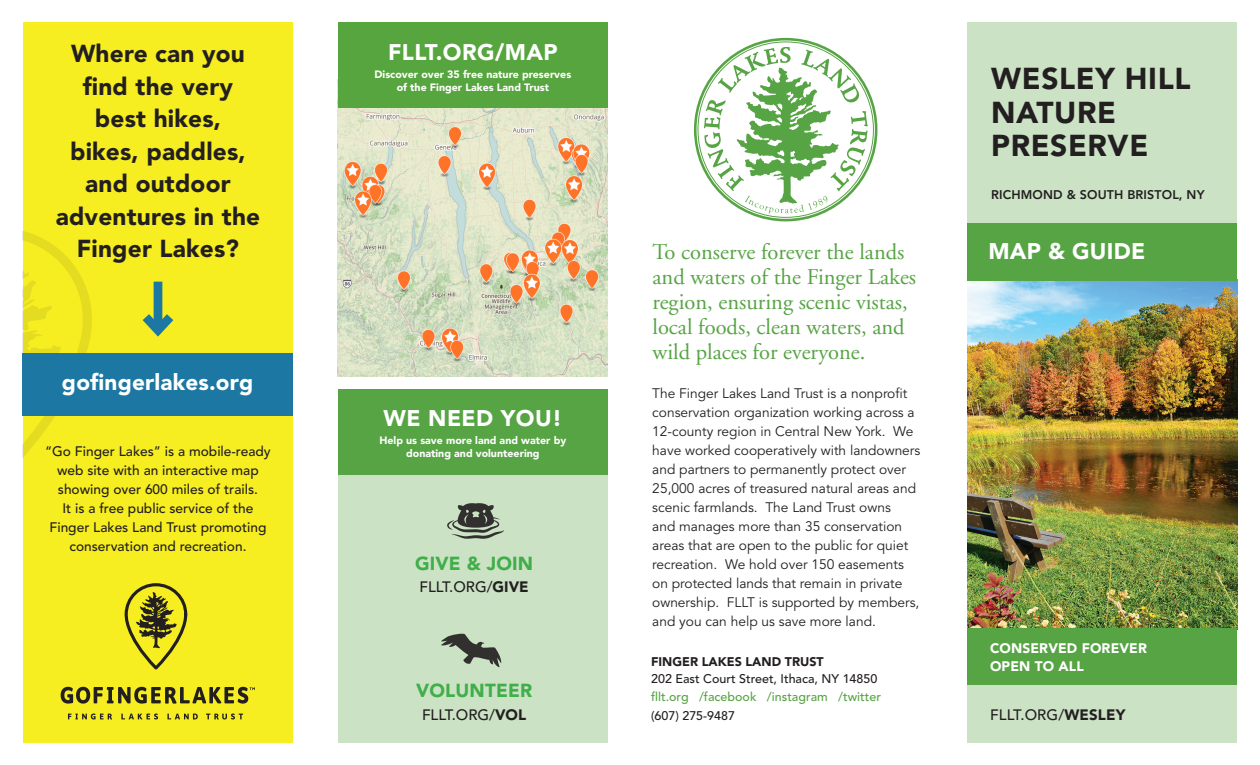
<style>
.page{position:relative;width:1260px;height:765px;background:#fff}
.page>*{position:absolute;margin:0;border:0;box-sizing:border-box;transform-origin:0 0}
.t1{font:900 30px "Avenir";letter-spacing:.02em;color:#231f20}
.t2{font:900 24.38px/32.5px "Avenir";letter-spacing:.01em;color:#231f20;text-align:center}
.t3{font:22.5px/25px "Adobe Garamond";color:#57a445}
.t4{font:900 22.5px "Avenir";letter-spacing:.01em;color:#fff}
.t5{font:900 18.75px "Avenir";letter-spacing:.01em;color:#40ae49}
.t6{font:500 15px "Avenir";color:#231f20}
.t7{font:13.75px/19px "Avenir";color:#231f20}
.t8{font:500 13.75px/19px "Avenir";color:#231f20;text-align:center}
.t9{font:900 13.75px "Avenir";letter-spacing:.01em;color:#fff}
.t10{font:500 12.5px "Avenir";color:#231f20}
.t11{font:500 12.5px "Avenir";color:#57a445}
.t12{font:800 12.5px "Avenir";letter-spacing:.01em;color:#231f20}
.t13{font:900 12.5px "Avenir";color:#231f20}
.t14{font:900 10.62px "Avenir";color:#fff}
.s1{font-weight:900}
</style>
<div class="page">
<img style="left:968px;top:280px;width:270px;height:348px">
<svg style="left:695px;top:39px;width:181px;height:181px"></svg>
<svg style="left:704px;top:47px;width:164px;height:167px"></svg>
<div style="left:968px;top:22px;width:270px;height:201px;background:#cbe2c5"></div>
<div style="left:968px;top:223px;width:270px;height:57px;background:#57a445"></div>
<div style="left:968px;top:628px;width:270px;height:58px;background:#57a445"></div>
<div style="left:968px;top:685px;width:270px;height:58px;background:#cbe2c5"></div>
<div style="left:338px;top:448px;width:270px;height:295px;background:#cbe2c5"></div>
<svg style="left:447px;top:503px;width:57px;height:36px"></svg>
<svg style="left:441px;top:633px;width:61px;height:34px"></svg>
<img style="left:338px;top:108px;width:270px;height:269px">
<div style="left:23px;top:22px;width:270px;height:721px;background:#f7ee21"></div>
<div style="left:338px;top:390px;width:270px;height:85px;background:#57a445"></div>
<div style="left:338px;top:22px;width:270px;height:86px;background:#57a53e"></div>
<svg style="left:23px;top:231px;width:69px;height:226px"></svg>
<svg style="left:68px;top:714px;width:44px;height:5px"></svg>
<svg style="left:121px;top:714px;width:37px;height:5px"></svg>
<svg style="left:167px;top:714px;width:31px;height:5px"></svg>
<svg style="left:206px;top:714px;width:37px;height:5px"></svg>
<svg style="left:124px;top:583px;width:64px;height:87px"></svg>
<svg style="left:61px;top:687px;width:194px;height:17px"></svg>
<div style="left:154px;top:282px;width:8px;height:48px;background:#1c77a2"></div>
<svg style="left:142px;top:305px;width:32px;height:32px"></svg>
<div style="left:23px;top:353px;width:270px;height:63px;background:#1c77a2"></div>
<p class="t2" style="left:71px;top:38px;width:175px">Where can you</p>
<p class="t2" style="left:83px;top:70px;width:152px">find the very</p>
<p class="t2" style="left:95px;top:103px;width:128px">best hikes,</p>
<p class="t2" style="left:70px;top:135px;width:177px">bikes, paddles,</p>
<p class="t2" style="left:56px;top:168px;width:206px">and outdoor adventures in the<br>Finger Lakes?</p>
<p class="t4" style="left:62px;top:369px;width:193px">gofingerlakes.org</p>
<p class="t8" style="left:45px;top:442px;width:227px">“Go Finger Lakes” is a mobile-ready web site with an interactive map showing over 600 miles of trails.<br>It is a free public service of the<br>Finger Lakes Land Trust promoting conservation and recreation.</p>
<p class="t4" style="left:388px;top:39px;width:171px">FLLT.ORG/MAP</p>
<p class="t14" style="left:375px;top:68px;width:198px">Discover over 35 free nature preserves</p>
<p class="t14" style="left:397px;top:81px;width:154px">of the Finger Lakes Land Trust</p>
<p class="t4" style="left:384px;top:404px;width:180px">WE NEED YOU!</p>
<p class="t14" style="left:379px;top:433px;width:188px">Help us save more land and water by</p>
<p class="t14" style="left:406px;top:447px;width:135px">donating and volunteering</p>
<p class="t5" style="left:415px;top:552px;width:120px">GIVE &amp; JOIN</p>
<p class="t6" style="left:420px;top:579px;width:111px">FLLT.ORG/<span class="s1">GIVE</span></p>
<p class="t5" style="left:416px;top:679px;width:118px">VOLUNTEER</p>
<p class="t6" style="left:422px;top:706px;width:106px">FLLT.ORG/<span class="s1">VOL</span></p>
<p class="t3" style="left:652px;top:240px;width:265px">To conserve forever the lands and waters of the Finger Lakes region, ensuring scenic vistas, local foods, clean waters, and wild places for everyone.</p>
<p class="t7" style="left:652px;top:384px;width:270px">The Finger Lakes Land Trust is a nonprofit conservation organization working across a 12-county region in Central New York. We have worked cooperatively with landowners and partners to permanently protect over 25,000 acres of treasured natural areas and scenic farmlands. The Land Trust owns<br>and manages more than 35 conservation areas that are open to the public for quiet recreation. We hold over 150 easements on protected lands that remain in private ownership. FLLT is supported by members, and you can help us save more land.</p>
<p class="t13" style="left:651px;top:654px;width:174px">FINGER LAKES LAND TRUST</p>
<p class="t10" style="left:651px;top:672px;width:228px">202 East Court Street, Ithaca, NY 14850</p>
<p class="t11" style="left:651px;top:689px;width:231px">fllt.org /facebook /instagram /twitter</p>
<p class="t10" style="left:651px;top:708px;width:85px">(607) 275-9487</p>
<p class="t1" style="left:991px;top:60px;width:201px">WESLEY HILL</p>
<p class="t1" style="left:991px;top:94px;width:126px">NATURE</p>
<p class="t1" style="left:991px;top:128px;width:159px">PRESERVE</p>
<p class="t12" style="left:991px;top:187px;width:215px">RICHMOND &amp; SOUTH BRISTOL, NY</p>
<p class="t4" style="left:988px;top:238px;width:158px">MAP &amp; GUIDE</p>
<p class="t9" style="left:990px;top:640px;width:158px">CONSERVED FOREVER</p>
<p class="t9" style="left:990px;top:658px;width:95px">OPEN TO ALL</p>
<p class="t6" style="left:990px;top:706px;width:137px">FLLT.ORG/<span class="s1">WESLEY</span></p>
</div>
